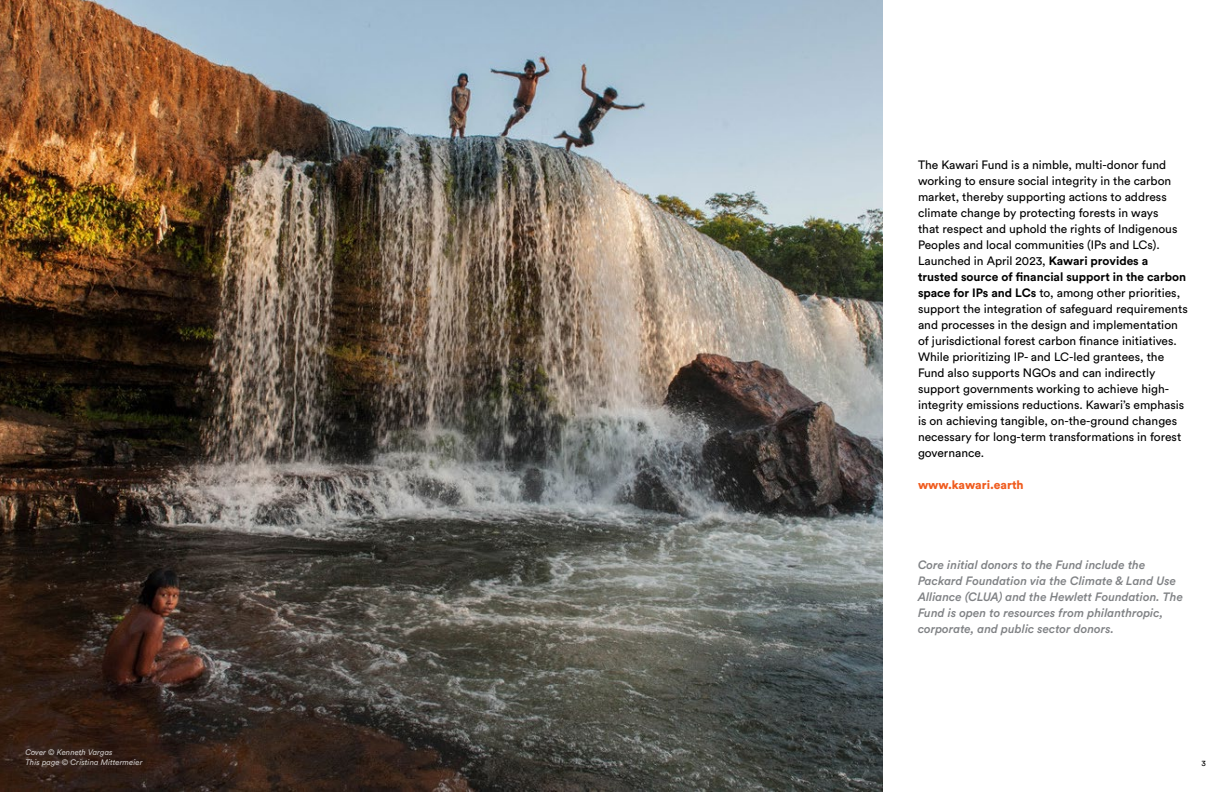
<style>
.page{position:relative;width:1224px;height:792px;background:#fff}
.page>*{position:absolute;margin:0;border:0;box-sizing:border-box;transform-origin:0 0}
.t1{font:12px/16px "Circular Std";color:#000}
.t2{font:italic 500 12px/16px "Circular Std";color:#808285}
.t3{font:900 12px "Circular Std";color:#f05c1f}
.t4{font:italic 8px/10px "Circular Std";color:#fff}
.t5{font:8px "Circular Std";color:#000}
.s1{font-weight:700}
</style>
<div class="page">
<img style="left:0;top:0;width:883px;height:792px">
<p class="t4" style="left:25px;top:747px;width:119px">Cover © Kenneth Vargas<br>This page © Cristina Mittermeier</p>
<p class="t1" style="left:918px;top:156px;width:271px">The Kawari Fund is a nimble, multi-donor fund working to ensure social integrity in the carbon market, thereby supporting actions to address climate change by protecting forests in ways<br>that respect and uphold the rights of Indigenous Peoples and local communities (IPs and LCs).<br>Launched in April 2023, <span class="s1">Kawari provides a trusted source of financial support in the carbon space for IPs and LCs</span> to, among other priorities, support the integration of safeguard requirements and processes in the design and implementation of jurisdictional forest carbon finance initiatives.<br>While prioritizing IP- and LC-led grantees, the Fund also supports NGOs and can indirectly support governments working to achieve high&shy;integrity emissions reductions. Kawari’s emphasis is on achieving tangible, on-the-ground changes necessary for long-term transformations in forest governance.</p>
<p class="t3" style="left:918px;top:477px;width:107px">www.kawari.earth</p>
<p class="t2" style="left:918px;top:556px;width:267px">Core initial donors to the Fund include the Packard Foundation via the Climate &amp; Land Use Alliance (CLUA) and the Hewlett Foundation. The Fund is open to resources from philanthropic, corporate, and public sector donors.</p>
<p class="t5" style="left:1202px;top:758px;width:6px">3</p>
</div>
